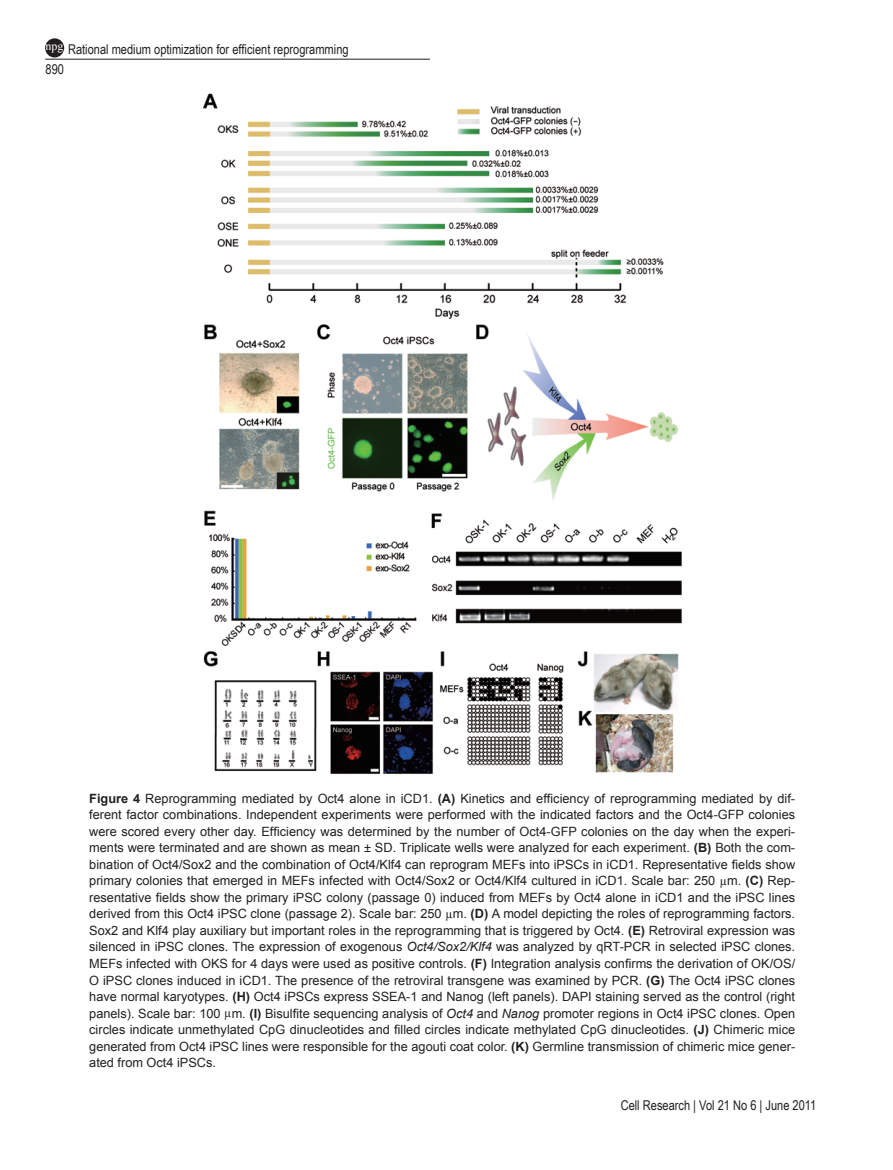
<style>
.page{position:relative;width:893px;height:1170px;background:#fff}
.page>*{position:absolute;margin:0;border:0;box-sizing:border-box;transform-origin:0 0}
.t1{font:13.5px "Arial Narrow";color:#231f20}
.t2{font:12.75px/16.5px "Arial";color:#231f20;text-align:justify}
.t3{font:12px "Times New Roman";color:#fff}
.s1{font-weight:700}
.s2{font-family:"Times New Roman"}
.s3{font-style:italic}
</style>
<div class="page">
<hr style="left:45px;top:59px;width:385px;height:1px;background:#231f20">
<div style="left:46px;top:39px;width:17px;height:18px;background:#231f20;border-radius:50%"></div>
<div style="left:45px;top:38px;width:19px;height:19px;border:2px solid #231f20;border-radius:50%"></div>
<img style="left:203px;top:93px;width:479px;height:681px">
<p class="t1" style="left:68px;top:39px;width:282px">Rational medium optimization for efficient reprogramming</p>
<p class="t3" style="left:46px;top:38px;width:19px">npg</p>
<p class="t1" style="left:46px;top:59px;width:20px">890</p>
<p class="t2" style="left:89px;top:790px;width:707px"><span class="s1">Figure 4</span> Reprogramming mediated by Oct4 alone in iCD1. <span class="s1">(A)</span> Kinetics and efficiency of reprogramming mediated by dif&shy;ferent factor combinations. Independent experiments were performed with the indicated factors and the Oct4-GFP colonies were scored every other day. Efficiency was determined by the number of Oct4-GFP colonies on the day when the experi&shy;ments were terminated and are shown as mean ± SD. Triplicate wells were analyzed for each experiment. <span class="s1">(B)</span> Both the com&shy;bination of Oct4/Sox2 and the combination of Oct4/Klf4 can reprogram MEFs into iPSCs in iCD1. Representative fields show primary colonies that emerged in MEFs infected with Oct4/Sox2 or Oct4/Klf4 cultured in iCD1. Scale bar: 250 <span class="s2">µ</span>m. <span class="s1">(C)</span> Rep&shy;resentative fields show the primary iPSC colony (passage 0) induced from MEFs by Oct4 alone in iCD1 and the iPSC lines derived from this Oct4 iPSC clone (passage 2). Scale bar: 250 <span class="s2">µ</span>m. <span class="s1">(D)</span> A model depicting the roles of reprogramming factors.<br>Sox2 and Klf4 play auxiliary but important roles in the reprogramming that is triggered by Oct4. <span class="s1">(E)</span> Retroviral expression was silenced in iPSC clones. The expression of exogenous <span class="s3">Oct4/Sox2/Klf4</span> was analyzed by qRT-PCR in selected iPSC clones.<br>MEFs infected with OKS for 4 days were used as positive controls. <span class="s1">(F)</span> Integration analysis confirms the derivation of OK/OS/ O iPSC clones induced in iCD1. The presence of the retroviral transgene was examined by PCR. <span class="s1">(G)</span> The Oct4 iPSC clones have normal karyotypes. <span class="s1">(H)</span> Oct4 iPSCs express SSEA-1 and Nanog (left panels). DAPI staining served as the control (right panels). Scale bar: 100 <span class="s2">µ</span>m. <span class="s1">(I)</span> Bisulfite sequencing analysis of <span class="s3">Oct4</span> and <span class="s3">Nanog</span> promoter regions in Oct4 iPSC clones. Open circles indicate unmethylated CpG dinucleotides and filled circles indicate methylated CpG dinucleotides. <span class="s1">(J)</span> Chimeric mice generated from Oct4 iPSC lines were responsible for the agouti coat color. <span class="s1">(K)</span> Germline transmission of chimeric mice gener&shy;ated from Oct4 iPSCs.</p>
<p class="t1" style="left:621px;top:1094px;width:197px">Cell Research | Vol 21 No 6 | June 2011</p>
</div>
